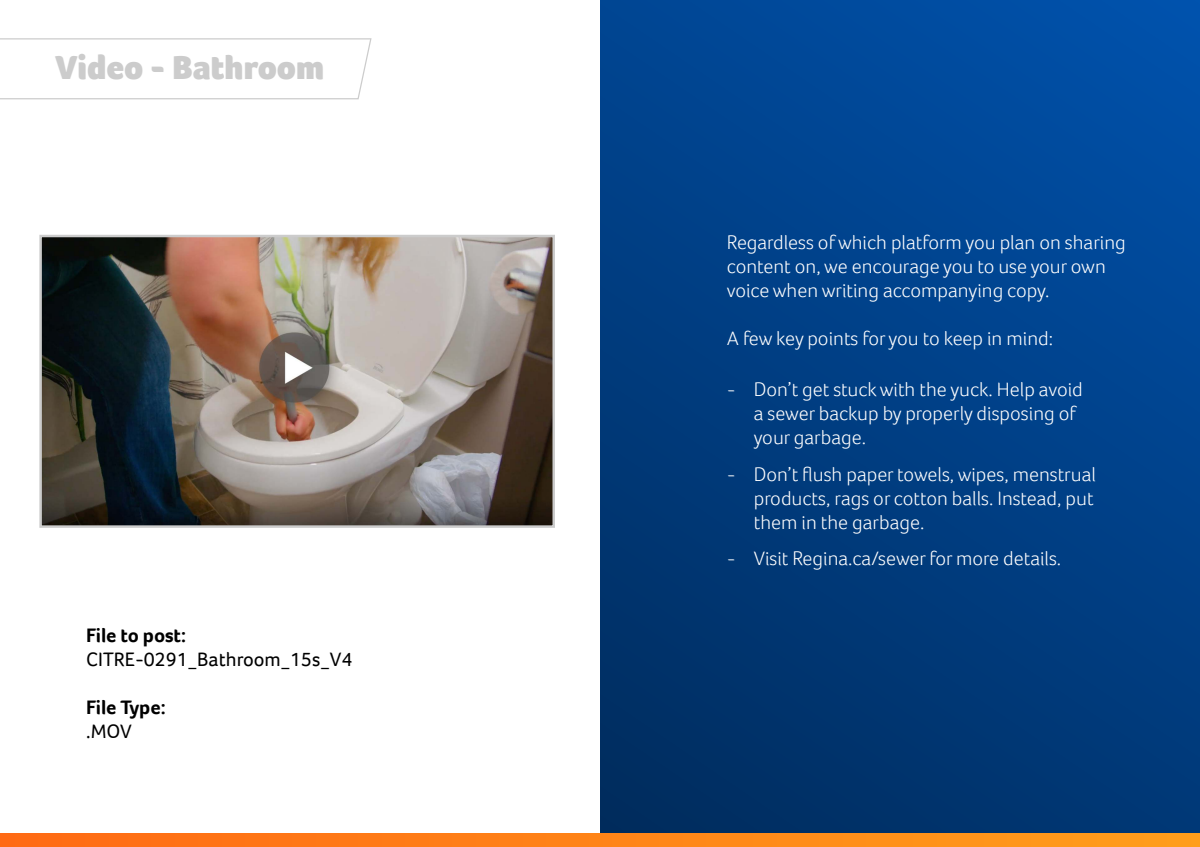
<style>
.page{position:relative;width:1200px;height:847px;background:#fff}
.page>*{position:absolute;margin:0;border:0;box-sizing:border-box;transform-origin:0 0}
.t1{font:900 34.38px "Foco";color:#ccc}
.t2{font:300 20px/24px "Foco";color:#fff}
.t3{font:20px "Foco";color:#000}
.t4{font:700 20px "Foco";letter-spacing:-.01em;color:#000}
</style>
<div class="page">
<div style="left:600px;top:0;width:600px;height:847px;background:linear-gradient(to bottom,#004ca0,#003168)"></div>
<svg style="left:0;top:834px;width:1200px;height:13px;background:#ff8317"></svg>
<svg style="left:0;top:38px;width:372px;height:62px"></svg>
<img style="left:42px;top:238px;width:510px;height:287px">
<div style="left:39px;top:235px;width:516px;height:293px;border:2px solid #ccc"></div>
<h1 class="t1" style="left:55px;top:54px;width:271px">Video - Bathroom</h1>
<p class="t4" style="left:86px;top:627px;width:101px">File to post:</p>
<p class="t3" style="left:86px;top:651px;width:268px">CITRE-0291_Bathroom_15s_V4</p>
<p class="t4" style="left:86px;top:699px;width:81px">File Type:</p>
<p class="t3" style="left:86px;top:723px;width:47px">.MOV</p>
<p class="t2" style="left:727px;top:230px;width:401px">Regardless of which platform you plan on sharing content on, we encourage you to use your own voice when writing accompanying copy.</p>
<p class="t2" style="left:727px;top:326px;width:328px">A few key points for you to keep in mind:</p>
<p class="t2" style="left:754px;top:377px;width:331px;text-indent:-27px">- Don’t get stuck with the yuck. Help avoid a sewer backup by properly disposing of your garbage.</p>
<p class="t2" style="left:754px;top:462px;width:344px;text-align:justify;text-indent:-27px">- Don’t flush paper towels, wipes, menstrual products, rags or cotton balls. Instead, put them in the garbage.</p>
<p class="t2" style="left:727px;top:546px;width:336px">- Visit Regina.ca/sewer for more details.</p>
</div>
